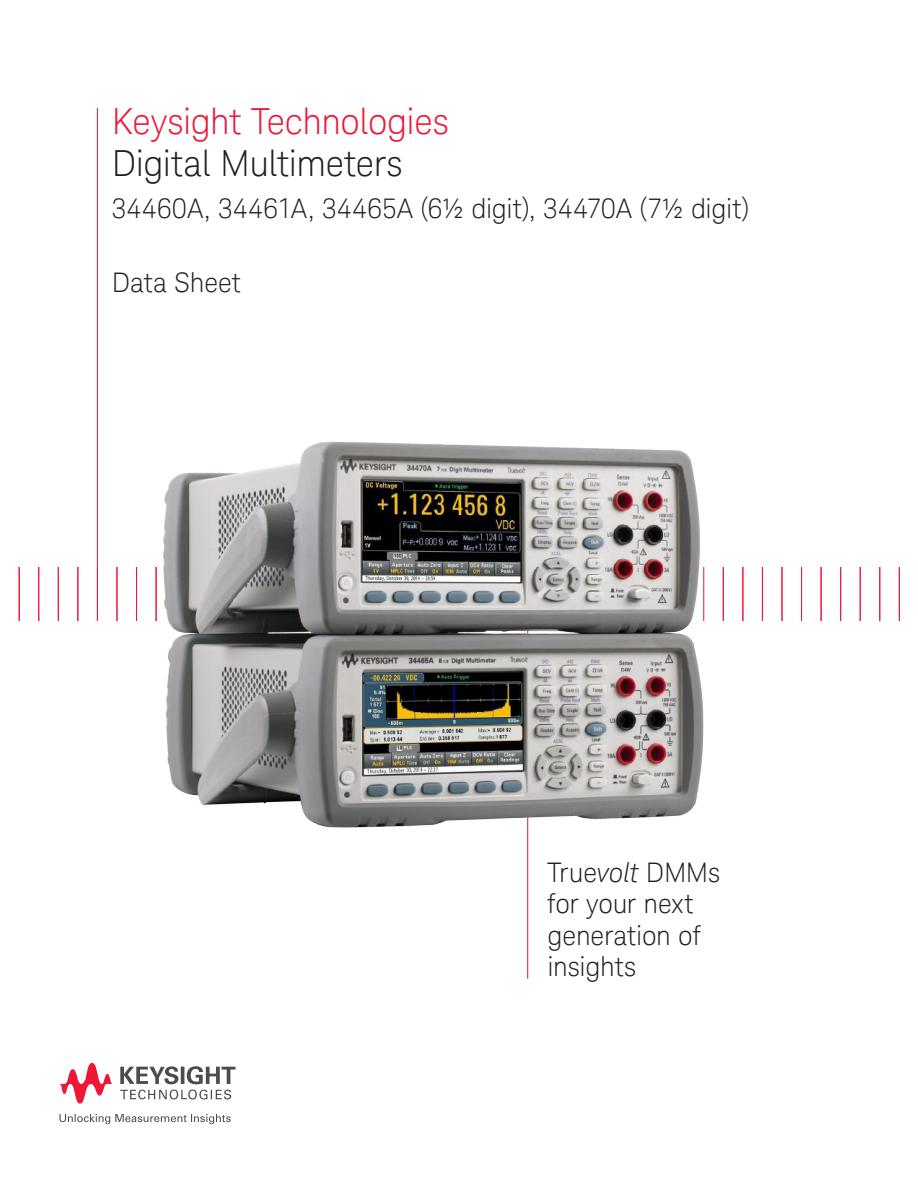
<style>
.page{position:relative;width:918px;height:1188px;background:#fff}
.page>*{position:absolute;margin:0;border:0;box-sizing:border-box;transform-origin:0 0}
.t1{font:300 36px "Keysight Sans";letter-spacing:-.01em;color:#ef1638}
.t2{font:300 36px "Keysight Sans";letter-spacing:-.01em;color:#241f1f}
.t3{font:300 27px/31.5px "Keysight Sans";letter-spacing:-.005em;color:#241f1f}
.s1{font-style:italic}
</style>
<div class="page">
<hr style="left:97px;top:108px;width:1px;height:513px;background:#ef1638">
<hr style="left:527px;top:567px;width:1px;height:412px;background:#ef1638">
<img style="left:163px;top:441px;width:542px;height:397px">
<svg style="left:60px;top:1114px;width:171px;height:10px"></svg>
<svg style="left:120px;top:1090px;width:111px;height:9px"></svg>
<svg style="left:120px;top:1066px;width:116px;height:18px"></svg>
<svg style="left:60px;top:1063px;width:53px;height:41px"></svg>
<hr style="left:19px;top:567px;width:1px;height:54px;background:#ef1638">
<hr style="left:38px;top:567px;width:1px;height:54px;background:#ef1638">
<hr style="left:58px;top:567px;width:1px;height:54px;background:#ef1638">
<hr style="left:77px;top:567px;width:1px;height:54px;background:#ef1638">
<hr style="left:117px;top:567px;width:1px;height:54px;background:#ef1638">
<hr style="left:136px;top:567px;width:1px;height:54px;background:#ef1638">
<hr style="left:156px;top:567px;width:1px;height:54px;background:#ef1638">
<hr style="left:723px;top:567px;width:1px;height:54px;background:#ef1638">
<hr style="left:742px;top:567px;width:1px;height:54px;background:#ef1638">
<hr style="left:762px;top:567px;width:1px;height:54px;background:#ef1638">
<hr style="left:782px;top:567px;width:1px;height:54px;background:#ef1638">
<hr style="left:801px;top:567px;width:1px;height:54px;background:#ef1638">
<hr style="left:821px;top:567px;width:1px;height:54px;background:#ef1638">
<hr style="left:840px;top:567px;width:1px;height:54px;background:#ef1638">
<hr style="left:860px;top:567px;width:1px;height:54px;background:#ef1638">
<hr style="left:879px;top:567px;width:1px;height:54px;background:#ef1638">
<hr style="left:899px;top:567px;width:1px;height:54px;background:#ef1638">
<h1 class="t1" style="left:112px;top:101px;width:339px">Keysight Technologies</h1>
<h1 class="t2" style="left:112px;top:143px;width:292px">Digital Multimeters</h1>
<p class="t3" style="left:112px;top:193px;width:639px">34460A, 34461A, 34465A (6½ digit), 34470A (7½ digit)</p>
<p class="t3" style="left:112px;top:267px;width:131px">Data Sheet</p>
<p class="t3" style="left:548px;top:856px;width:174px">True<span class="s1">volt</span> DMMs for your next generation of insights</p>
</div>
